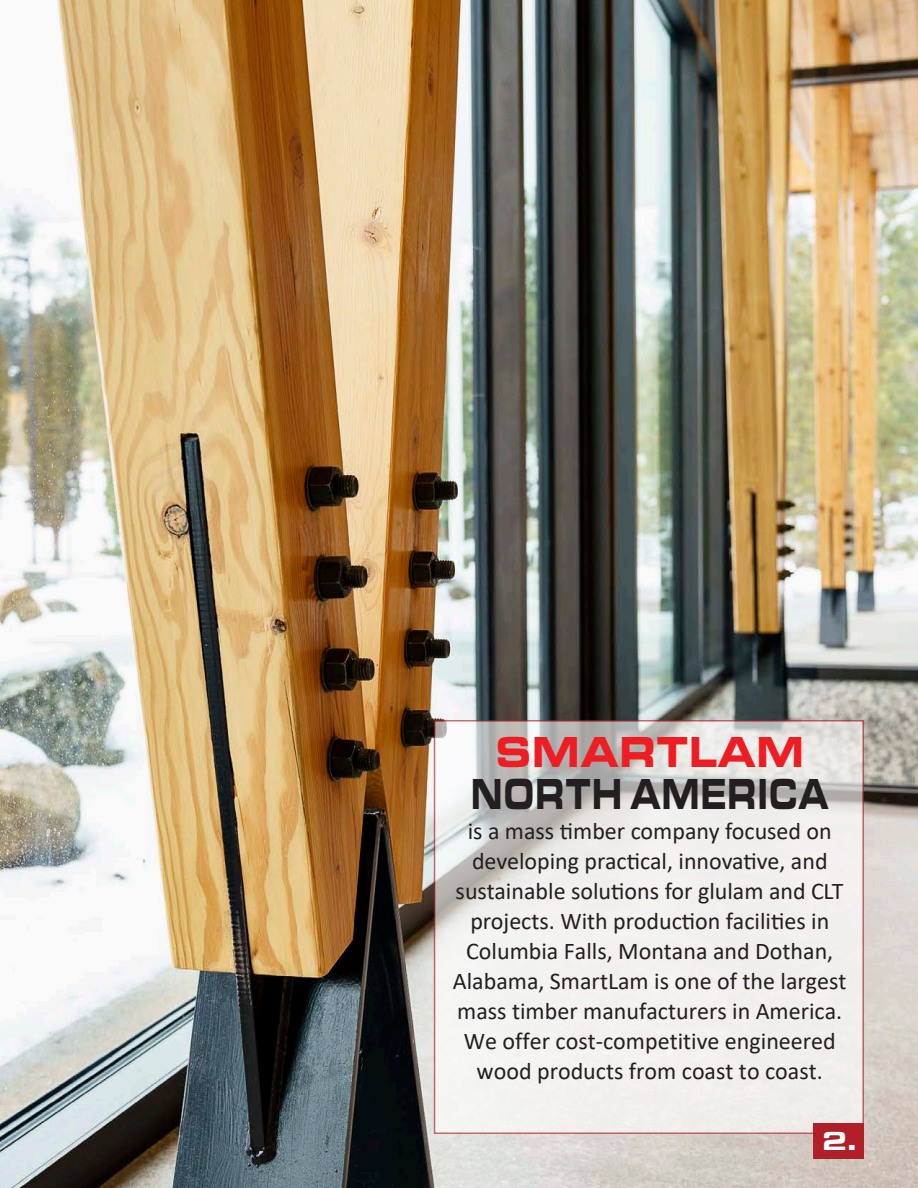
<style>
.page{position:relative;width:918px;height:1188px;background:#fff}
.page>*{position:absolute;margin:0;border:0;box-sizing:border-box;transform-origin:0 0}
.t1{font:900 45px/42px "Eurostile Ext";color:#231f20;text-align:center;scale:.67 1}
.t2{font:900 27px "Eurostile Extended";color:#fff}
.t3{font:24px/30px "Calibri";color:#231f20;text-align:center}
.s1{color:#ee1d23}
</style>
<div class="page">
<img style="left:0;top:0;width:918px;height:1188px">
<svg style="left:434px;top:720px;width:430px;height:414px;fill:#f1f0ed"></svg>
<div style="left:813px;top:1123px;width:51px;height:36px;background:#b11f29"></div>
<p class="t1" style="left:471px;top:728px;width:537px"><span class="s1">SMARTLAM<br></span>NORTH AMERICA</p>
<p class="t3" style="left:453px;top:815px;width:395px">is a mass timber company focused on developing practical, innovative, and sustainable solutions for glulam and CLT projects. With production facilities in Columbia Falls, Montana and Dothan, Alabama, SmartLam is one of the largest mass timber manufacturers in America.<br>We offer cost-competitive engineered wood products from coast to coast.</p>
<p class="t2" style="left:822px;top:1125px;width:36px">2.</p>
</div>
